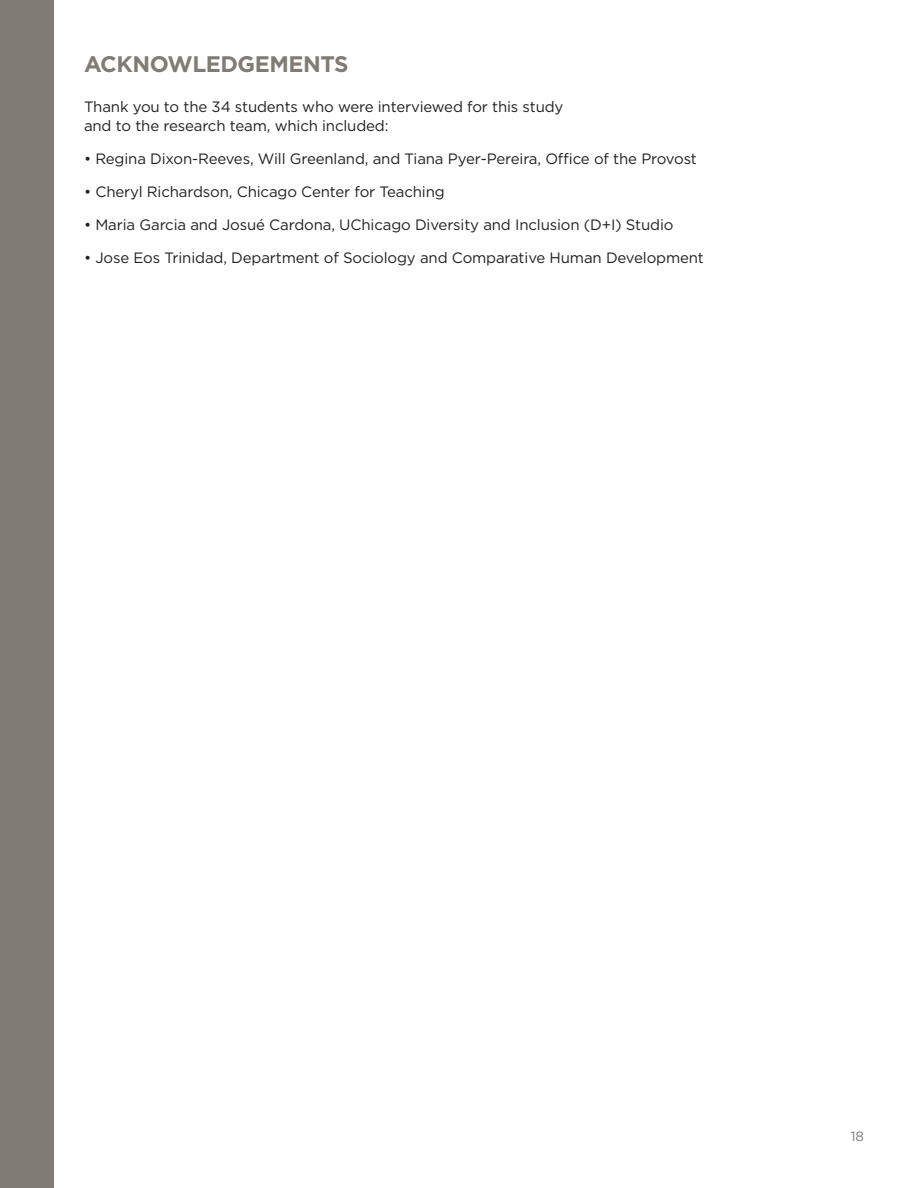
<style>
.page{position:relative;width:918px;height:1188px;background:#fff}
.page>*{position:absolute;margin:0;border:0;box-sizing:border-box;transform-origin:0 0}
.Maroon_Header{font:700 22.5px "Gotham";letter-spacing:-.02em;color:#817b75}
.Body_Copy_10_13{font:15px/19.5px "Gotham";letter-spacing:-.01em;color:#231f20}
.t1{font:13.5px "Gotham";color:#817b75}
</style>
<div class="page">
<div style="left:0;top:0;width:54px;height:1188px;background:#817b75"></div>
<p class="Maroon_Header" style="left:84px;top:49px;width:266px">ACKNOWLEDGEMENTS</p>
<p class="Body_Copy_10_13" style="left:84px;top:96px;width:481px">Thank you to the 34 students who were interviewed for this study and to the research team, which included:</p>
<p class="Body_Copy_10_13" style="left:84px;top:149px;width:614px">• Regina Dixon-Reeves, Will Greenland, and Tiana Pyer-Pereira, Office of the Provost</p>
<p class="Body_Copy_10_13" style="left:84px;top:182px;width:362px">• Cheryl Richardson, Chicago Center for Teaching</p>
<p class="Body_Copy_10_13" style="left:84px;top:215px;width:591px">• Maria Garcia and Josué Cardona, UChicago Diversity and Inclusion (D+I) Studio</p>
<p class="Body_Copy_10_13" style="left:84px;top:248px;width:621px">• Jose Eos Trinidad, Department of Sociology and Comparative Human Development</p>
<p class="t1" style="left:851px;top:1128px;width:15px">18</p>
</div>
